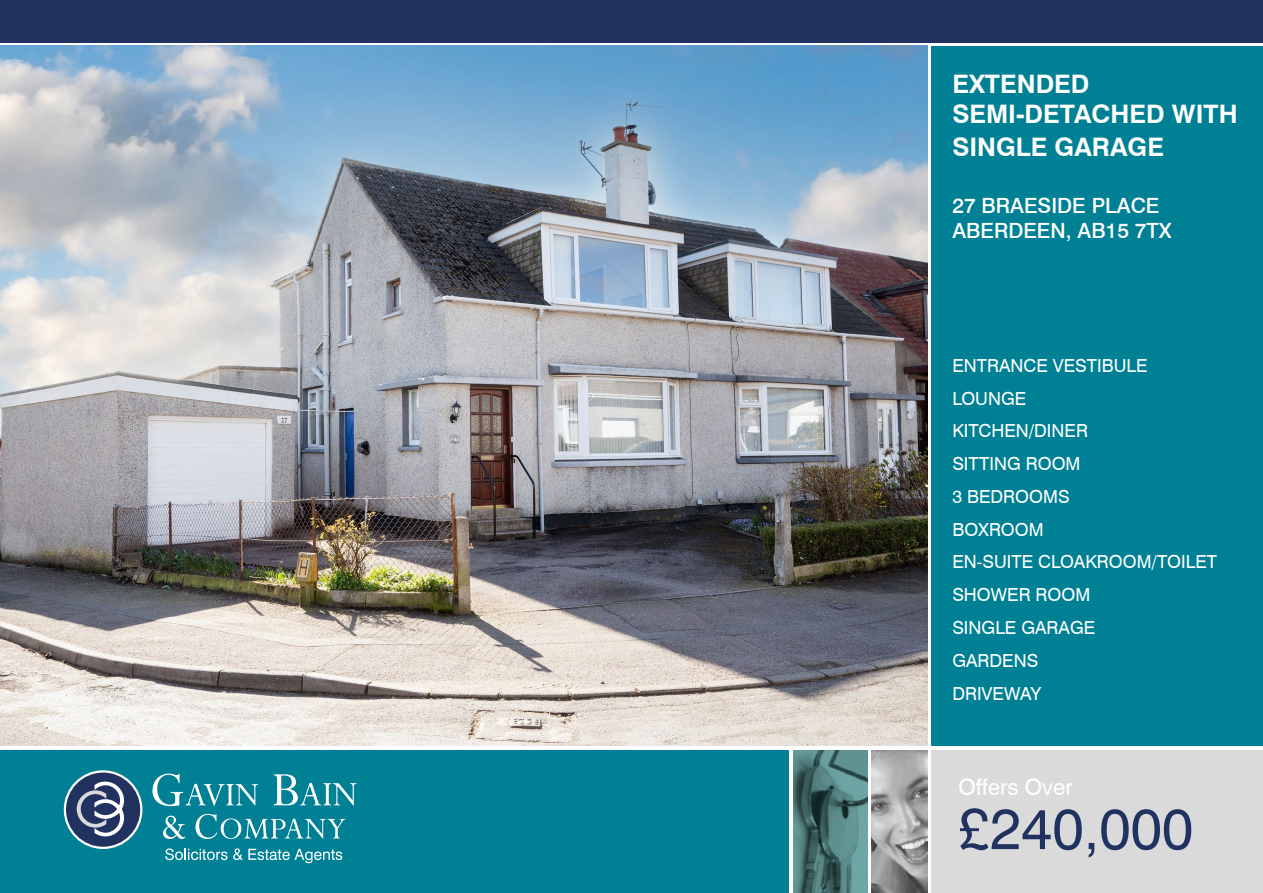
<style>
.page{position:relative;width:1263px;height:893px;background:#fff}
.page>*{position:absolute;margin:0;border:0;box-sizing:border-box;transform-origin:0 0}
.t1{font:57px "Swiss 721 BT";color:#213261}
.t2{font:700 25.5px/31.5px "Swiss 721 BT";color:#fff}
.t3{font:22.5px "Swiss 721 BT";color:#fff}
.t4{font:500 21px/25.2px "Swiss 721 BT";color:#fff}
.t5{font:18px/32.7px "Swiss 721 BT";color:#fff}
</style>
<div class="page">
<div style="left:0;top:0;width:1263px;height:42px;background:#213261"></div>
<div style="left:931px;top:46px;width:332px;height:700px;background:#008094"></div>
<div style="left:931px;top:750px;width:332px;height:143px;background:#dadada"></div>
<div style="left:0;top:750px;width:789px;height:143px;background:#008094"></div>
<img style="left:872px;top:750px;width:55px;height:143px">
<img style="left:793px;top:750px;width:75px;height:143px">
<svg style="left:152px;top:774px;width:106px;height:32px"></svg>
<svg style="left:274px;top:774px;width:83px;height:31px"></svg>
<svg style="left:163px;top:816px;width:22px;height:23px"></svg>
<svg style="left:195px;top:814px;width:150px;height:25px"></svg>
<svg style="left:165px;top:848px;width:177px;height:15px"></svg>
<div style="left:65px;top:771px;width:76px;height:77px;background:#213261;border-radius:50%"></div>
<div style="left:64px;top:770px;width:78px;height:79px;border:2px solid #fff;border-radius:50%"></div>
<svg style="left:77px;top:782px;width:47px;height:54px"></svg>
<img style="left:0;top:46px;width:927px;height:700px">
<h2 class="t2" style="left:952px;top:67px;width:287px">EXTENDED<br>SEMI-DETACHED WITH<br>SINGLE GARAGE</h2>
<p class="t4" style="left:952px;top:193px;width:221px">27 BRAESIDE PLACE<br>ABERDEEN, AB15 7TX</p>
<p class="t5" style="left:952px;top:349px;width:266px">ENTRANCE VESTIBULE<br>LOUNGE<br>KITCHEN/DINER<br>SITTING ROOM<br>3 BEDROOMS<br>BOXROOM<br>EN-SUITE CLOAKROOM/TOILET<br>SHOWER ROOM<br>SINGLE GARAGE<br>GARDENS<br>DRIVEWAY</p>
<p class="t3" style="left:958px;top:773px;width:116px">Offers Over</p>
<h1 class="t1" style="left:958px;top:794px;width:236px">£240,000</h1>
</div>
